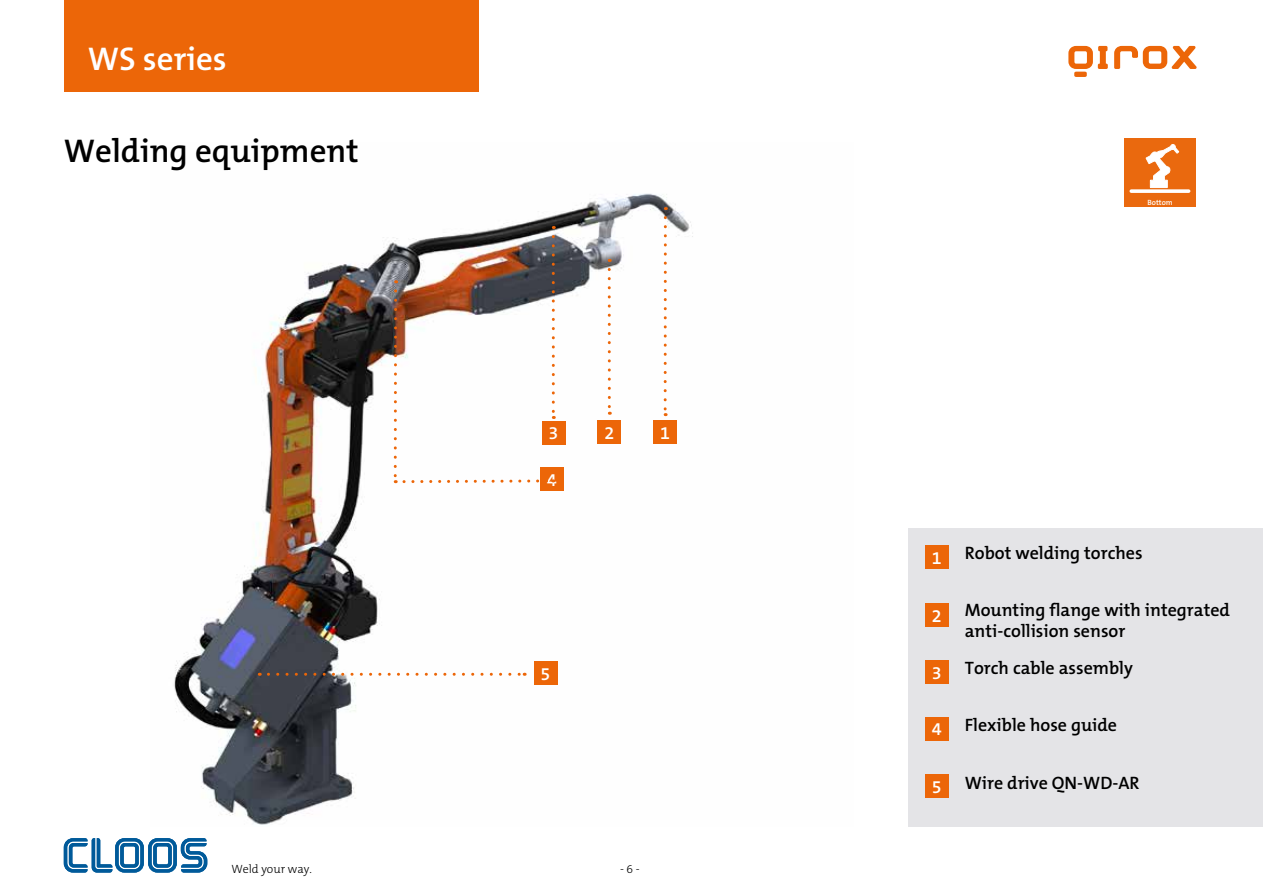
<style>
.page{position:relative;width:1263px;height:893px;background:#fff}
.page>*{position:absolute;margin:0;border:0;box-sizing:border-box;transform-origin:0 0}
.t1{font:600 33px "The Mix B6";color:#000}
.t2{font:600 33px "The Mix B6";color:#fff}
.t3{font:600 18px/21px "The Mix B6";color:#000}
.t4{font:600 18px "The Mix B6";color:#fff}
.t5{font:300 12px "The Mix B3";color:#000}
.t6{font:600 7.65px "The Mix B6";color:#fff}
</style>
<div class="page">
<svg style="left:64px;top:838px;width:143px;height:35px"></svg>
<div style="left:64px;top:0;width:414px;height:92px;background:#ec6608"></div>
<svg style="left:1068px;top:46px;width:40px;height:31px"></svg>
<svg style="left:1114px;top:46px;width:82px;height:23px"></svg>
<img style="left:174px;top:193px;width:519px;height:632px">
<div style="left:653px;top:420px;width:24px;height:24px;background:#ec6608"></div>
<div style="left:597px;top:420px;width:24px;height:24px;background:#ec6608"></div>
<div style="left:542px;top:421px;width:23px;height:23px;background:#ec6608"></div>
<div style="left:540px;top:467px;width:24px;height:24px;background:#ec6608"></div>
<div style="left:534px;top:661px;width:23px;height:24px;background:#ec6608"></div>
<svg style="left:608px;top:269px;width:3px;height:146px"></svg>
<svg style="left:664px;top:218px;width:3px;height:198px"></svg>
<svg style="left:268px;top:673px;width:257px;height:3px"></svg>
<svg style="left:394px;top:237px;width:161px;height:248px"></svg>
<div style="left:1124px;top:138px;width:72px;height:69px;background:#ea690e"></div>
<svg style="left:1145px;top:144px;width:34px;height:44px"></svg>
<svg style="left:1131px;top:189px;width:58px;height:4px"></svg>
<div style="left:909px;top:528px;width:354px;height:299px;background:#e4e4e7"></div>
<div style="left:925px;top:545px;width:24px;height:24px;background:#ec6608"></div>
<div style="left:925px;top:603px;width:24px;height:24px;background:#ec6608"></div>
<div style="left:925px;top:660px;width:24px;height:24px;background:#ec6608"></div>
<div style="left:925px;top:717px;width:24px;height:24px;background:#ec6608"></div>
<div style="left:925px;top:774px;width:24px;height:24px;background:#ec6608"></div>
<h1 class="t2" style="left:88px;top:41px;width:141px">WS series</h1>
<h1 class="t1" style="left:64px;top:133px;width:296px">Welding equipment</h1>
<p class="t4" style="left:549px;top:424px;width:11px">3</p>
<p class="t4" style="left:604px;top:423px;width:11px">2</p>
<p class="t4" style="left:660px;top:423px;width:11px">1</p>
<p class="t4" style="left:547px;top:470px;width:11px">4</p>
<p class="t4" style="left:541px;top:664px;width:11px">5</p>
<p class="t5" style="left:231px;top:862px;width:82px">Weld your way.</p>
<p class="t5" style="left:620px;top:862px;width:21px">- 6 -</p>
<p class="t6" style="left:1147px;top:198px;width:27px">Bottom</p>
<p class="t4" style="left:932px;top:548px;width:11px">1</p>
<p class="t4" style="left:932px;top:606px;width:11px">2</p>
<p class="t4" style="left:932px;top:663px;width:11px">3</p>
<p class="t4" style="left:932px;top:720px;width:11px">4</p>
<p class="t4" style="left:932px;top:777px;width:11px">5</p>
<p class="t3" style="left:965px;top:543px;width:179px">Robot welding torches</p>
<p class="t3" style="left:965px;top:600px;width:267px">Mounting flange with integrated anti-collision sensor</p>
<p class="t3" style="left:965px;top:658px;width:170px">Torch cable assembly</p>
<p class="t3" style="left:965px;top:715px;width:154px">Flexible hose guide</p>
<p class="t3" style="left:965px;top:773px;width:176px">Wire drive QN-WD-AR</p>
</div>
